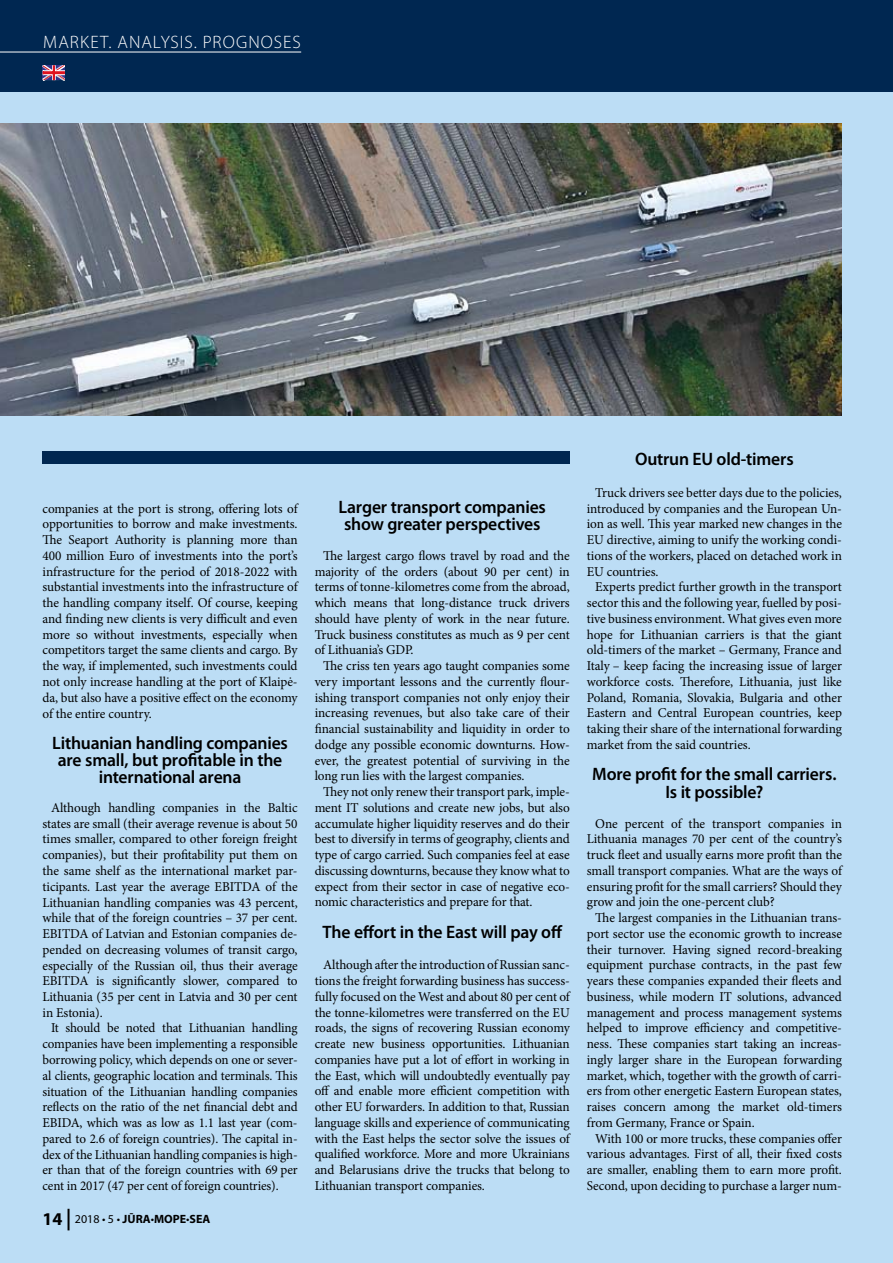
<style>
.page{position:relative;width:893px;height:1263px;background:#bcddf5}
.page>*{position:absolute;margin:0;border:0;box-sizing:border-box;transform-origin:0 0}
.t1{font:600 18px/17.2px "Myriad Pro";letter-spacing:-.01em;color:#000;text-align:center}
.t2{font:300 18px "Myriad Pro";letter-spacing:.055em;color:#fff}
.t3{font:13.5px/15.8px "Minion Pro";letter-spacing:-.01em;color:#000;text-align:justify}
.t4{font:700 12px "Myriad Pro";color:#000}
.s1{font-size:18px}
.s2{font-size:21.6px}
.s3{font-weight:400}
</style>
<div class="page">
<div style="left:0;top:0;width:893px;height:91px;background:#002751"></div>
<div style="left:43px;top:451px;width:527px;height:13px;background:#002751"></div>
<img style="left:0;top:124px;width:842px;height:291px">
<svg style="left:43px;top:65px;width:22px;height:15px"></svg>
<hr style="left:0;top:52px;width:301px;height:1px;background:#fff">
<h1 class="t2" style="left:43px;top:31px;width:259px">MARKET. ANALYSIS. PROGNOSES</h1>
<p class="t3" style="left:43px;top:500px;width:257px">companies at the port is strong, offering lots of opportunities to borrow and make investments.<br>The Seaport Authority is planning more than 400 million Euro of investments into the port’s infrastructure for the period of 2018-2022 with substantial investments into the infrastructure of the handling company itself. Of course, keeping and finding new clients is very difficult and even more so without investments, especially when competitors target the same clients and cargo. By the way, if implemented, such investments could not only increase handling at the port of Klaipė&shy;da, but also have a positive effect on the economy of the entire country.</p>
<h1 class="t1" style="left:52px;top:734px;width:237px">Lithuanian handling companies are small, but profitable in the international arena</h1>
<p class="t3" style="left:43px;top:800px;width:257px;text-indent:9px">Although handling companies in the Baltic states are small (their average revenue is about 50 times smaller, compared to other foreign freight companies), but their profitability put them on the same shelf as the international market par&shy;ticipants. Last year the average EBITDA of the Lithuanian handling companies was 43 percent, while that of the foreign countries – 37 per cent.<br>EBITDA of Latvian and Estonian companies de&shy;pended on decreasing volumes of transit cargo, especially of the Russian oil, thus their average EBITDA is significantly slower, compared to Lithuania (35 per cent in Latvia and 30 per cent in Estonia).</p>
<p class="t3" style="left:43px;top:1020px;width:257px;text-indent:8px">It should be noted that Lithuanian handling companies have been implementing a responsible borrowing policy, which depends on one or sever&shy;al clients, geographic location and terminals. This situation of the Lithuanian handling companies reflects on the ratio of the net financial debt and EBIDA, which was as low as 1.1 last year (com&shy;pared to 2.6 of foreign countries). The capital in&shy;dex of the Lithuanian handling companies is high&shy;er than that of the foreign countries with 69 per cent in 2017 (47 per cent of foreign countries).</p>
<p class="t4" style="left:43px;top:1211px;width:169px"><span class="s1">14</span> <span class="s2">|</span> <span class="s3">2018 • 5 •</span> JŪRA<span class="s3">•</span>МОРЕ<span class="s3">•</span>SEA</p>
<h1 class="t1" style="left:338px;top:497px;width:209px">Larger transport companies show greater perspectives</h1>
<p class="t3" style="left:315px;top:548px;width:257px;text-indent:9px">The largest cargo flows travel by road and the majority of the orders (about 90 per cent) in terms of tonne-kilometres come from the abroad, which means that long-distance truck drivers should have plenty of work in the near future.<br>Truck business constitutes as much as 9 per cent of Lithuania’s GDP.</p>
<p class="t3" style="left:315px;top:658px;width:257px;text-indent:9px">The criss ten years ago taught companies some very important lessons and the currently flour&shy;ishing transport companies not only enjoy their increasing revenues, but also take care of their financial sustainability and liquidity in order to dodge any possible economic downturns. How&shy;ever, the greatest potential of surviving in the long run lies with the largest companies.</p>
<p class="t3" style="left:315px;top:784px;width:257px;text-indent:9px">They not only renew their transport park, imple&shy;ment IT solutions and create new jobs, but also accumulate higher liquidity reserves and do their best to diversify in terms of geography, clients and type of cargo carried. Such companies feel at ease discussing downturns, because they know what to expect from their sector in case of negative eco&shy;nomic characteristics and prepare for that.</p>
<h1 class="t1" style="left:322px;top:923px;width:241px">The effort in the East will pay off</h1>
<p class="t3" style="left:315px;top:957px;width:257px;text-indent:9px">Although after the introduction of Russian sanc&shy;tions the freight forwarding business has success&shy;fully focused on the West and about 80 per cent of the tonne-kilometres were transferred on the EU roads, the signs of recovering Russian economy create new business opportunities. Lithuanian companies have put a lot of effort in working in the East, which will undoubtedly eventually pay off and enable more efficient competition with other EU forwarders. In addition to that, Russian language skills and experience of communicating with the East helps the sector solve the issues of qualified workforce. More and more Ukrainians and Belarusians drive the trucks that belong to Lithuanian transport companies.</p>
<h1 class="t1" style="left:635px;top:450px;width:160px">Outrun EU old-timers</h1>
<p class="t3" style="left:587px;top:485px;width:257px;text-indent:9px">Truck drivers see better days due to the policies, introduced by companies and the European Un&shy;ion as well. This year marked new changes in the EU directive, aiming to unify the working condi&shy;tions of the workers, placed on detached work in EU countries.</p>
<p class="t3" style="left:587px;top:579px;width:257px;text-indent:9px">Experts predict further growth in the transport sector this and the following year, fuelled by posi&shy;tive business environment. What gives even more hope for Lithuanian carriers is that the giant old-timers of the market – Germany, France and Italy – keep facing the increasing issue of larger workforce costs. Therefore, Lithuania, just like Poland, Romania, Slovakia, Bulgaria and other Eastern and Central European countries, keep taking their share of the international forwarding market from the said countries.</p>
<h1 class="t1" style="left:592px;top:765px;width:246px">More profit for the small carriers.<br>Is it possible?</h1>
<p class="t3" style="left:587px;top:815px;width:257px;text-indent:9px">One percent of the transport companies in Lithuania manages 70 per cent of the country’s truck fleet and usually earns more profit than the small transport companies. What are the ways of ensuring profit for the small carriers? Should they grow and join the one-percent club?</p>
<p class="t3" style="left:587px;top:910px;width:257px;text-indent:9px">The largest companies in the Lithuanian trans&shy;port sector use the economic growth to increase their turnover. Having signed record-breaking equipment purchase contracts, in the past few years these companies expanded their fleets and business, while modern IT solutions, advanced management and process management systems helped to improve efficiency and competitive&shy;ness. These companies start taking an increas&shy;ingly larger share in the European forwarding market, which, together with the growth of carri&shy;ers from other energetic Eastern European states, raises concern among the market old-timers from Germany, France or Spain.</p>
<p class="t3" style="left:587px;top:1130px;width:257px;text-indent:9px">With 100 or more trucks, these companies offer various advantages. First of all, their fixed costs are smaller, enabling them to earn more profit.<br>Second, upon deciding to purchase a larger num-</p>
</div>
